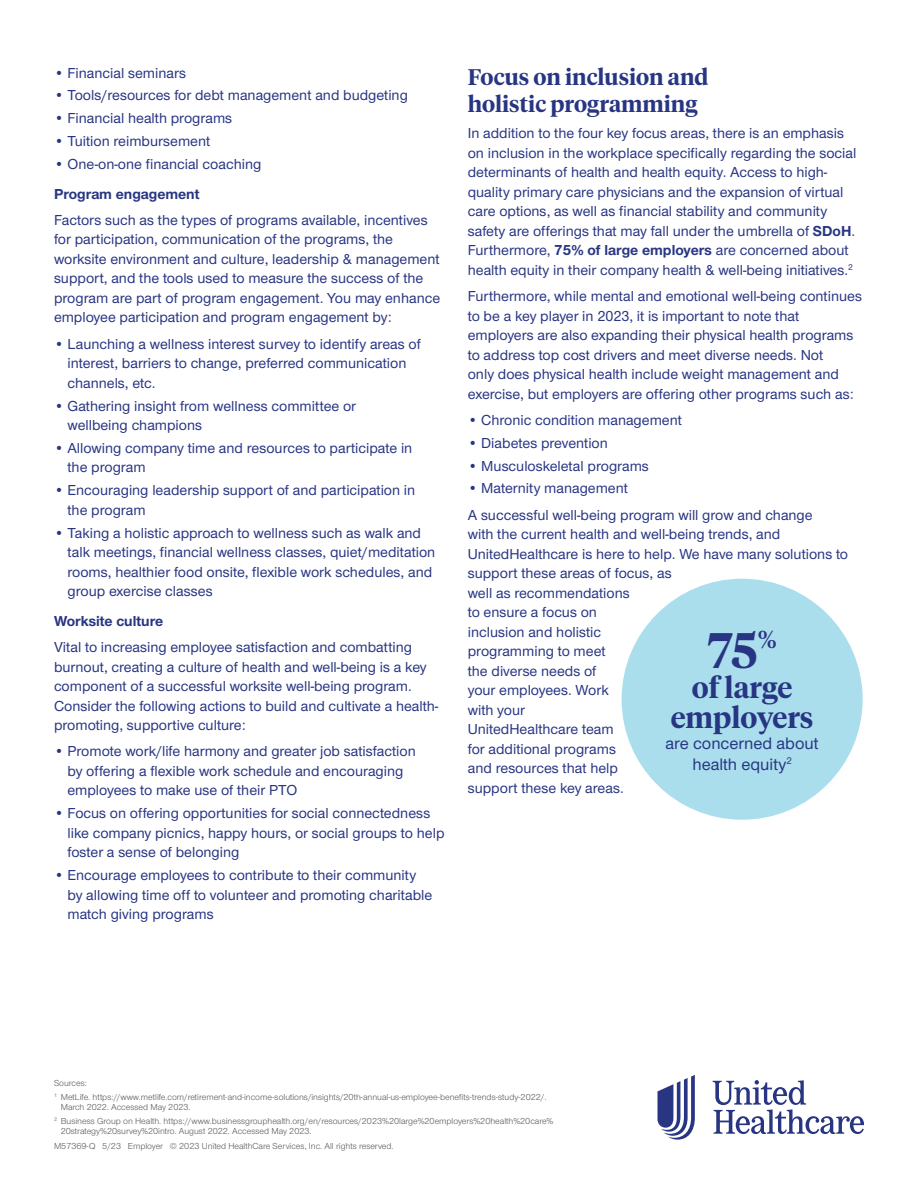
<style>
.page{position:relative;width:918px;height:1188px;background:#fff}
.page>*{position:absolute;margin:0;border:0;box-sizing:border-box;transform-origin:0 0}
.t1{font:600 49.65px "UHC Serif Headline";color:#283582}
.t2{font:600 29.1px/30.3px "UHC Serif Headline";color:#283582;text-align:center}
.t3{font:600 22.5px/27px "UHC Serif Headline";color:#283582}
.t4{font:500 17.25px/20.7px "UHC Sans";color:#283582;text-align:center}
.t5{font:500 15px/19.5px "UHC Sans";color:#283582}
.t6{font:700 15px "UHC Sans";color:#283582}
.t7{font:9px/9.8px "UHC Sans";color:#57585a}
.s1{font-weight:700}
</style>
<div class="page">
<svg style="left:657px;top:1075px;width:38px;height:65px"></svg>
<svg style="left:713px;top:1080px;width:151px;height:54px"></svg>
<div style="left:622px;top:579px;width:241px;height:241px;background:#aadeed;border-radius:50%"></div>
<p class="t5" style="left:54px;top:62px;width:134px">• Financial seminars</p>
<p class="t5" style="left:54px;top:85px;width:355px">• Tools/resources for debt management and budgeting</p>
<p class="t5" style="left:54px;top:108px;width:180px">• Financial health programs</p>
<p class="t5" style="left:54px;top:131px;width:158px">• Tuition reimbursement</p>
<p class="t5" style="left:54px;top:154px;width:209px">• One-on-one financial coaching</p>
<h3 class="t6" style="left:54px;top:184px;width:147px">Program engagement</h3>
<p class="t5" style="left:54px;top:210px;width:388px">Factors such as the types of programs available, incentives for participation, communication of the programs, the worksite environment and culture, leadership &amp; management support, and the tools used to measure the success of the program are part of program engagement. You may enhance employee participation and program engagement by:</p>
<p class="t5" style="left:68px;top:333px;width:355px;text-indent:-14px">• Launching a wellness interest survey to identify areas of interest, barriers to change, preferred communication channels, etc.</p>
<p class="t5" style="left:68px;top:395px;width:290px;text-indent:-14px">• Gathering insight from wellness committee or wellbeing champions</p>
<p class="t5" style="left:68px;top:438px;width:346px;text-indent:-14px">• Allowing company time and resources to participate in the program</p>
<p class="t5" style="left:68px;top:480px;width:349px;text-indent:-14px">• Encouraging leadership support of and participation in the program</p>
<p class="t5" style="left:68px;top:522px;width:369px;text-indent:-14px">• Taking a holistic approach to wellness such as walk and talk meetings, financial wellness classes, quiet/meditation rooms, healthier food onsite, flexible work schedules, and group exercise classes</p>
<h3 class="t6" style="left:54px;top:611px;width:111px">Worksite culture</h3>
<p class="t5" style="left:54px;top:637px;width:386px">Vital to increasing employee satisfaction and combatting burnout, creating a culture of health and well-being is a key component of a successful worksite well-being program.<br>Consider the following actions to build and cultivate a health&shy;promoting, supportive culture:</p>
<p class="t5" style="left:68px;top:741px;width:350px;text-indent:-14px">• Promote work/life harmony and greater job satisfaction by offering a flexible work schedule and encouraging employees to make use of their PTO</p>
<p class="t5" style="left:68px;top:803px;width:379px;text-indent:-14px">• Focus on offering opportunities for social connectedness like company picnics, happy hours, or social groups to help foster a sense of belonging</p>
<p class="t5" style="left:68px;top:865px;width:366px;text-indent:-14px">• Encourage employees to contribute to their community by allowing time off to volunteer and promoting charitable match giving programs</p>
<h2 class="t3" style="left:468px;top:63px;width:242px">Focus on inclusion and holistic programming</h2>
<p class="t5" style="left:468px;top:123px;width:390px">In addition to the four key focus areas, there is an emphasis on inclusion in the workplace specifically regarding the social determinants of health and health equity. Access to high&shy;quality primary care physicians and the expansion of virtual care options, as well as financial stability and community safety are offerings that may fall under the umbrella of <span class="s1">SDoH</span>.<br>Furthermore, <span class="s1">75% of large employers</span> are concerned about health equity in their company health &amp; well-being initiatives.<sup>2</sup></p>
<p class="t5" style="left:468px;top:286px;width:396px">Furthermore, while mental and emotional well-being continues to be a key player in 2023, it is important to note that employers are also expanding their physical health programs to address top cost drivers and meet diverse needs. Not<br>only does physical health include weight management and exercise, but employers are offering other programs such as:</p>
<p class="t5" style="left:468px;top:409px;width:216px">• Chronic condition management</p>
<p class="t5" style="left:468px;top:432px;width:142px">• Diabetes prevention</p>
<p class="t5" style="left:468px;top:455px;width:183px">• Musculoskeletal programs</p>
<p class="t5" style="left:468px;top:478px;width:162px">• Maternity management</p>
<p class="t5" style="left:468px;top:504px;width:382px">A successful well-being program will grow and change<br>with the current health and well-being trends, and<br>UnitedHealthcare is here to help. We have many solutions to support these areas of focus, as<br>well as recommendations<br>to ensure a focus on<br>inclusion and holistic<br>programming to meet<br>the diverse needs of<br>your employees. Work<br>with your<br>UnitedHealthcare team<br>for additional programs<br>and resources that help<br>support these key areas.</p>
<p class="t1" style="left:707px;top:616px;width:71px">75<sup>%</sup></p>
<p class="t2" style="left:671px;top:671px;width:144px">of large employers</p>
<p class="t4" style="left:666px;top:732px;width:155px">are concerned about health equity<sup>2</sup></p>
<p class="t7" style="left:54px;top:1078px;width:35px">Sources:</p>
<p class="t7" style="left:61px;top:1092px;width:487px;text-indent:-7px"><sup>1</sup> MetLife. https://www.metlife.com/retirement-and-income-solutions/insights/20th-annual-us-employee-benefits-trends-study-2022/.<br>March 2022. Accessed May 2023.</p>
<p class="t7" style="left:61px;top:1116px;width:494px;text-indent:-7px"><sup>2</sup> Business Group on Health. https://www.businessgrouphealth.org/en/resources/2023%20large%20employers%20health%20care%<br>20strategy%20survey%20intro. August 2022. Accessed May 2023.</p>
<p class="t7" style="left:54px;top:1141px;width:341px">M57369-Q 5/23 Employer © 2023 United HealthCare Services, Inc. All rights reserved.</p>
</div>
